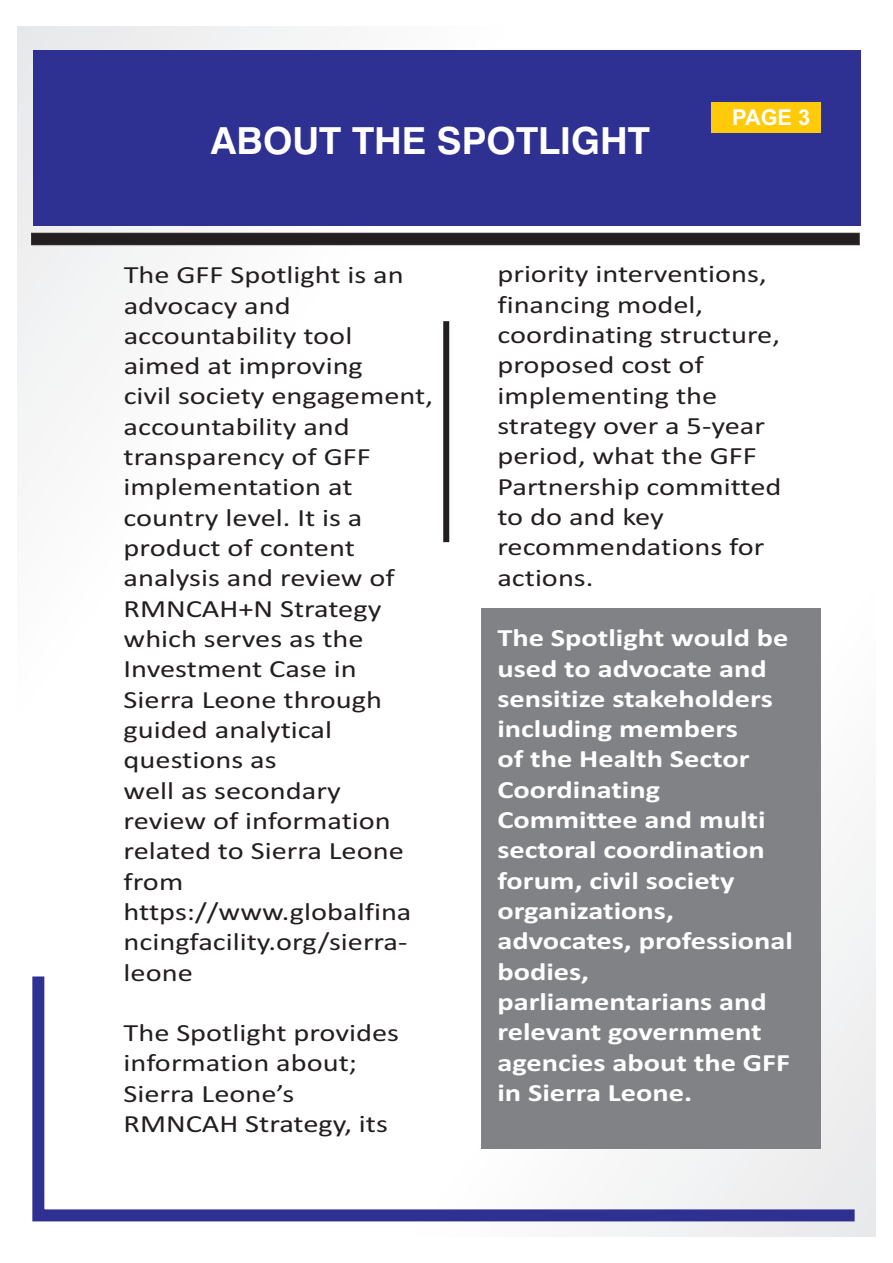
<style>
.page{position:relative;width:893px;height:1263px;background:#fff}
.page>*{position:absolute;margin:0;border:0;box-sizing:border-box;transform-origin:0 0}
.t1{font:700 37.35px "Swiss 721 BT";color:#fff}
.t2{font:24.9px/30.3px "Calibri";color:#231f20;scale:1.22 1}
.t3{font:700 24.9px/30.3px "Calibri";color:#fff;scale:1.22 1}
.t4{font:700 21.9px "Arial";color:#fff}
</style>
<div class="page">
<div style="left:33px;top:51px;width:827px;height:175px;background:#2e3092"></div>
<div style="left:711px;top:102px;width:109px;height:31px;background:#feca0a"></div>
<svg style="left:31px;top:233px;width:828px;height:12px"></svg>
<div style="left:443px;top:321px;width:6px;height:221px;background:#231f20"></div>
<div style="left:481px;top:608px;width:340px;height:541px;background:#808285"></div>
<svg style="left:32px;top:964px;width:835px;height:263px"></svg>
<h1 class="t1" style="left:211px;top:126px;width:441px">ABOUT THE SPOTLIGHT</h1>
<p class="t4" style="left:732px;top:109px;width:80px">PAGE 3</p>
<p class="t2" style="left:124px;top:262px;width:255px">The GFF Spotlight is an advocacy and accountability tool aimed at improving<br>civil society engagement, accountability and transparency of GFF implementation at country level. It is a product of content analysis and review of<br>RMNCAH+N Strategy which serves as the<br>Investment Case in<br>Sierra Leone through guided analytical questions as<br>well as secondary<br>review of information related to Sierra Leone from https://www.globalfina ncingfacility.org/sierra&shy;leone</p>
<p class="t2" style="left:124px;top:1020px;width:227px">The Spotlight provides information about;<br>Sierra Leone’s<br>RMNCAH Strategy, its</p>
<p class="t2" style="left:497px;top:261px;width:234px">priority interventions, financing model, coordinating structure, proposed cost of implementing the strategy over a 5-year period, what the GFF<br>Partnership committed to do and key recommendations for actions.</p>
<p class="t3" style="left:497px;top:625px;width:244px">The Spotlight would be used to advocate and sensitize stakeholders including members<br>of the Health Sector<br>Coordinating<br>Committee and multi sectoral coordination forum, civil society organizations, advocates, professional bodies, parliamentarians and relevant government agencies about the GFF in Sierra Leone.</p>
</div>
